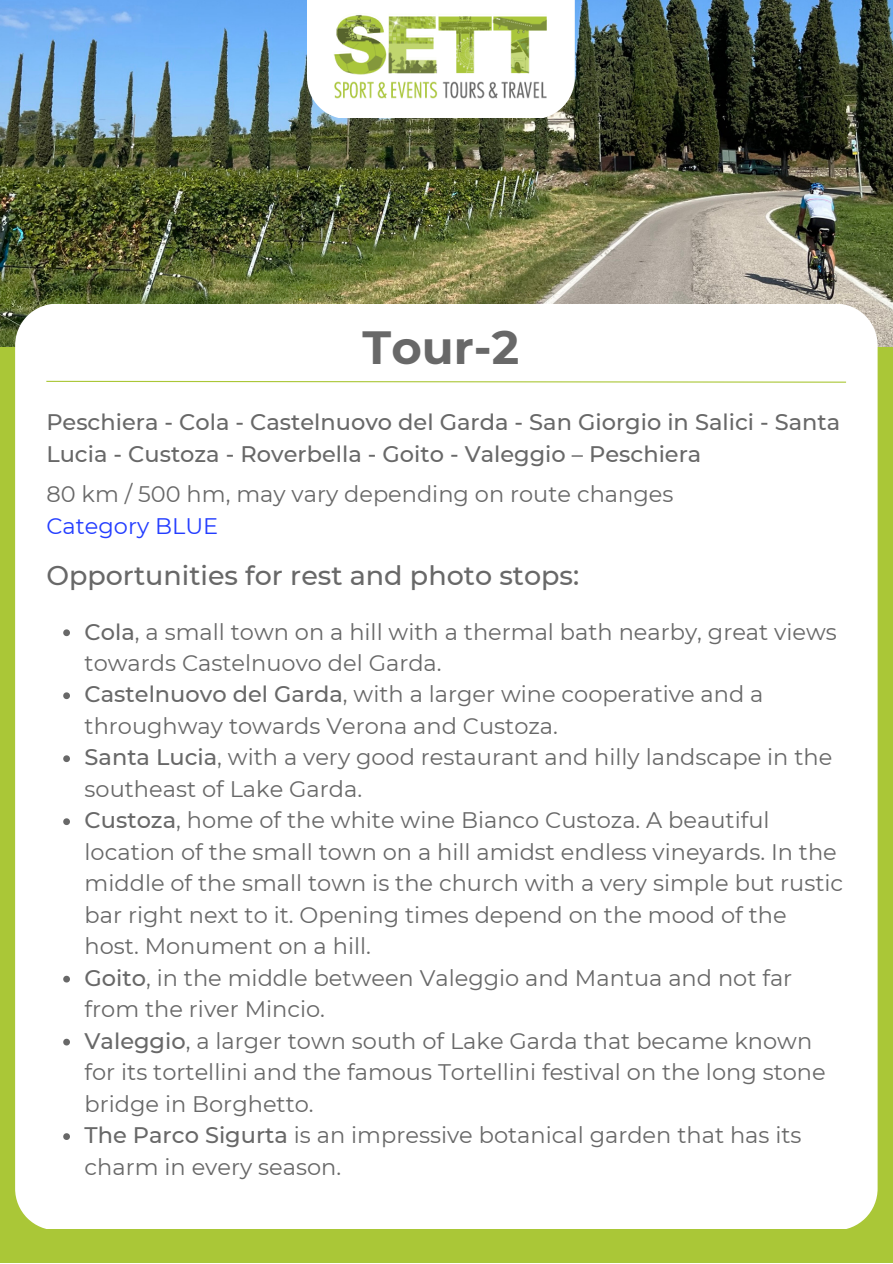
<style>
.page{position:relative;width:893px;height:1264px;background:#fff}
.page>*{position:absolute;margin:0;border:0;box-sizing:border-box;transform-origin:0 0}
.t1{font:700 46.5px "Montserrat";color:#686868}
.t2{font:500 27px "Montserrat";color:#686868}
.t3{font:22.5px/31.5px "Montserrat";color:#686868}
.t4{font:500 22.5px/31.5px "Montserrat";color:#686868}
.t5{font:22.5px "Montserrat";color:#233dff}
.s1{font-weight:500}
</style>
<div class="page">
<div style="left:0;top:0;width:892px;height:1262px;background:#aac737"></div>
<img style="left:0;top:0;width:892px;height:347px">
<div style="left:15px;top:304px;width:862px;height:924px;background:#fff"></div>
<div style="left:307px;top:0;width:267px;height:118px;background:#fff"></div>
<img style="left:333px;top:14px;width:214px;height:85px">
<svg style="left:63px;top:629px;width:7px;height:7px"></svg>
<svg style="left:63px;top:692px;width:7px;height:7px"></svg>
<svg style="left:63px;top:755px;width:7px;height:7px"></svg>
<svg style="left:63px;top:818px;width:7px;height:7px"></svg>
<svg style="left:63px;top:975px;width:7px;height:7px"></svg>
<svg style="left:63px;top:1038px;width:7px;height:7px"></svg>
<svg style="left:63px;top:1133px;width:7px;height:6px"></svg>
<svg style="left:45px;top:380px;width:802px;height:3px;background:#dee9b3"></svg>
<h1 class="t1" style="left:362px;top:319px;width:158px">Tour-2</h1>
<p class="t4" style="left:46px;top:406px;width:795px">Peschiera - Cola - Castelnuovo del Garda - San Giorgio in Salici - Santa<br>Lucia - Custoza - Roverbella - Goito - Valeggio – Peschiera</p>
<p class="t3" style="left:46px;top:478px;width:628px">80 km / 500 hm, may vary depending on route changes</p>
<p class="t5" style="left:46px;top:511px;width:173px">Category BLUE</p>
<p class="t2" style="left:46px;top:558px;width:534px">Opportunities for rest and photo stops:</p>
<p class="t3" style="left:85px;top:615px;width:760px"><span class="s1">Cola</span>, a small town on a hill with a thermal bath nearby, great views towards Castelnuovo del Garda.<br><span class="s1">Castelnuovo del Garda</span>, with a larger wine cooperative and a throughway towards Verona and Custoza.<br><span class="s1">Santa Lucia</span>, with a very good restaurant and hilly landscape in the southeast of Lake Garda.<br><span class="s1">Custoza</span>, home of the white wine Bianco Custoza. A beautiful location of the small town on a hill amidst endless vineyards. In the middle of the small town is the church with a very simple but rustic bar right next to it. Opening times depend on the mood of the host. Monument on a hill.<br><span class="s1">Goito</span>, in the middle between Valeggio and Mantua and not far from the river Mincio.<br><span class="s1">Valeggio</span>, a larger town south of Lake Garda that became known for its tortellini and the famous Tortellini festival on the long stone bridge in Borghetto.<br><span class="s1">The Parco Sigurta</span> is an impressive botanical garden that has its charm in every season.</p>
</div>
